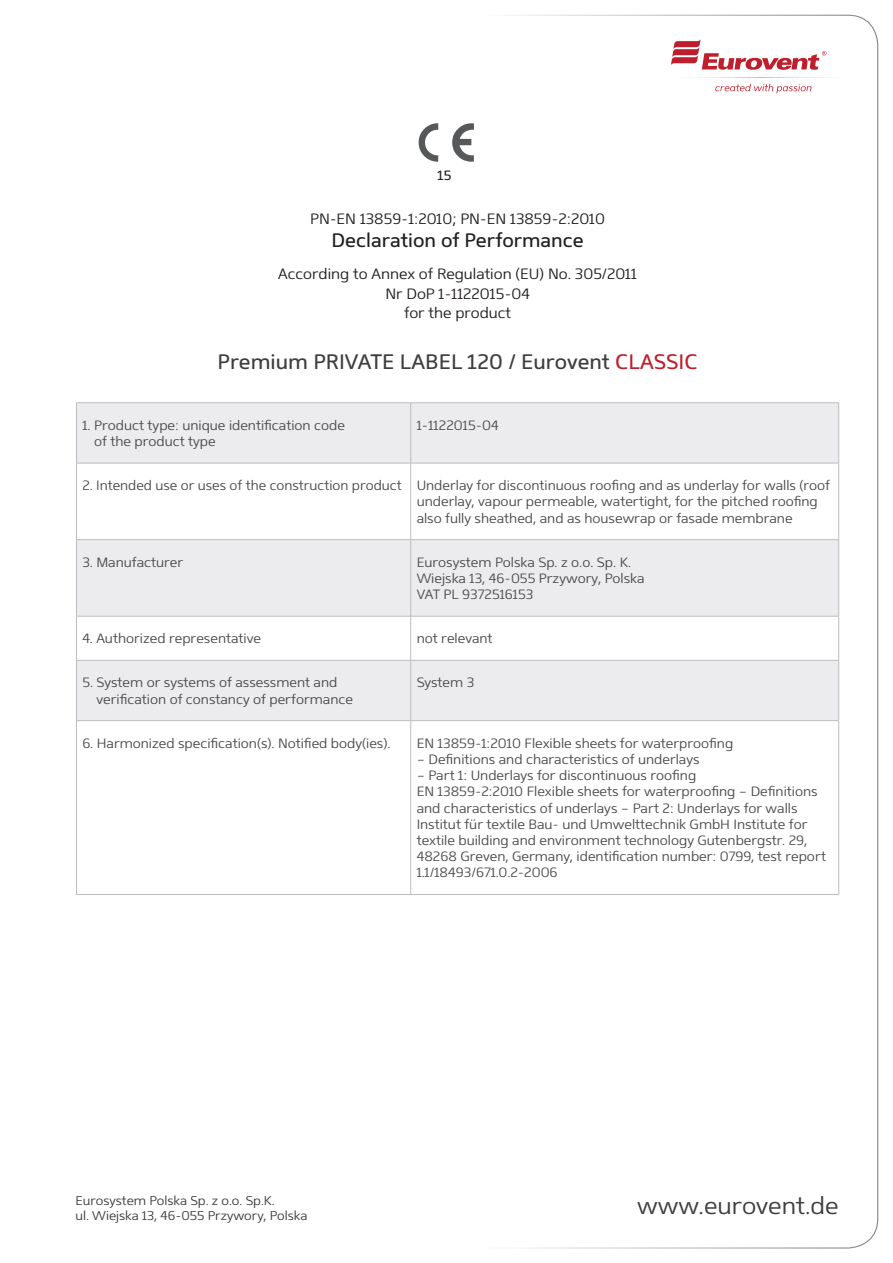
<style>
.page{position:relative;width:893px;height:1263px;background:#fff}
.page>*{position:absolute;margin:0;border:0;box-sizing:border-box;transform-origin:0 0}
.t1{font:300 24px "Mentone";color:#3e3e3f}
._2015_Tytul3{font:21px "Mentone";color:#3e3e3f}
._2015_Tytul1{font:19.5px "Mentone";color:#231f20}
._2015_Tytul2{font:300 15px "Mentone";color:#231f20}
._2015_tabela{font:300 13.5px/16.2px "Mentone";color:#4b4c4d}
.t2{font:13.5px "Mentone";color:#231f20}
.t3{font:300 12.75px/15.3px "Mentone";color:#3e3e3f}
.s1{color:#bf1f2c}
</style>
<div class="page">
<svg style="left:671px;top:39px;width:155px;height:31px"></svg>
<svg style="left:715px;top:83px;width:97px;height:10px"></svg>
<svg style="left:419px;top:123px;width:55px;height:39px"></svg>
<svg style="left:77px;top:403px;width:761px;height:317px;fill:#ececee"></svg>
<hr style="left:76px;top:402px;width:335px;height:1px;background:#bcbdc0">
<hr style="left:76px;top:403px;width:1px;height:60px;background:#bcbdc0">
<hr style="left:411px;top:402px;width:428px;height:1px;background:#bcbdc0">
<hr style="left:410px;top:403px;width:1px;height:60px;background:#bcbdc0">
<hr style="left:838px;top:403px;width:1px;height:60px;background:#bcbdc0">
<hr style="left:76px;top:463px;width:335px;height:1px;background:#bcbdc0">
<hr style="left:76px;top:463px;width:1px;height:76px;background:#bcbdc0">
<hr style="left:411px;top:463px;width:428px;height:1px;background:#bcbdc0">
<hr style="left:410px;top:463px;width:1px;height:76px;background:#bcbdc0">
<hr style="left:838px;top:463px;width:1px;height:76px;background:#bcbdc0">
<hr style="left:76px;top:539px;width:335px;height:1px;background:#bcbdc0">
<hr style="left:76px;top:540px;width:1px;height:76px;background:#bcbdc0">
<hr style="left:411px;top:539px;width:428px;height:1px;background:#bcbdc0">
<hr style="left:410px;top:540px;width:1px;height:76px;background:#bcbdc0">
<hr style="left:838px;top:540px;width:1px;height:76px;background:#bcbdc0">
<hr style="left:76px;top:616px;width:335px;height:1px;background:#bcbdc0">
<hr style="left:76px;top:616px;width:1px;height:44px;background:#bcbdc0">
<hr style="left:411px;top:616px;width:428px;height:1px;background:#bcbdc0">
<hr style="left:410px;top:616px;width:1px;height:44px;background:#bcbdc0">
<hr style="left:838px;top:616px;width:1px;height:44px;background:#bcbdc0">
<hr style="left:76px;top:660px;width:335px;height:1px;background:#bcbdc0">
<hr style="left:76px;top:660px;width:1px;height:60px;background:#bcbdc0">
<hr style="left:411px;top:660px;width:428px;height:1px;background:#bcbdc0">
<hr style="left:410px;top:660px;width:1px;height:60px;background:#bcbdc0">
<hr style="left:838px;top:660px;width:1px;height:60px;background:#bcbdc0">
<hr style="left:76px;top:720px;width:335px;height:1px;background:#bcbdc0">
<hr style="left:76px;top:721px;width:1px;height:173px;background:#bcbdc0">
<hr style="left:411px;top:720px;width:428px;height:1px;background:#bcbdc0">
<hr style="left:410px;top:721px;width:1px;height:173px;background:#bcbdc0">
<hr style="left:838px;top:721px;width:1px;height:173px;background:#bcbdc0">
<hr style="left:76px;top:894px;width:335px;height:1px;background:#bcbdc0">
<hr style="left:411px;top:894px;width:428px;height:1px;background:#bcbdc0">
<p class="t2" style="left:437px;top:167px;width:16px">15</p>
<p class="_2015_Tytul2" style="left:310px;top:209px;width:296px">PN-EN 13859-1:2010; PN-EN 13859-2:2010</p>
<p class="_2015_Tytul1" style="left:331px;top:229px;width:254px">Declaration of Performance</p>
<p class="_2015_Tytul2" style="left:278px;top:265px;width:360px">According to Annex of Regulation (EU) No. 305/2011</p>
<p class="_2015_Tytul2" style="left:385px;top:285px;width:146px">Nr DoP 1-1122015-04</p>
<p class="_2015_Tytul2" style="left:404px;top:304px;width:109px">for the product</p>
<p class="_2015_Tytul3" style="left:218px;top:349px;width:482px">Premium PRIVATE LABEL 120 / Eurovent <span class="s1">CLASSIC</span></p>
<p class="_2015_tabela" style="left:94px;top:417px;width:252px;text-indent:-12px">1. Product type: unique identification code of the product type</p>
<p class="_2015_tabela" style="left:417px;top:417px;width:84px">1-1122015-04</p>
<p class="_2015_tabela" style="left:82px;top:477px;width:321px">2. Intended use or uses of the construction product</p>
<p class="_2015_tabela" style="left:417px;top:477px;width:415px">Underlay for discontinuous roofing and as underlay for walls (roof underlay, vapour permeable, watertight, for the pitched roofing also fully sheathed, and as housewrap or fasade membrane</p>
<p class="_2015_tabela" style="left:82px;top:554px;width:102px">3. Manufacturer</p>
<p class="_2015_tabela" style="left:417px;top:554px;width:216px">Eurosystem Polska Sp. z o.o. Sp. K.</p>
<p class="_2015_tabela" style="left:417px;top:570px;width:229px">Wiejska 13, 46-055 Przywory, Polska</p>
<p class="_2015_tabela" style="left:417px;top:586px;width:118px">VAT PL 9372516153</p>
<p class="_2015_tabela" style="left:82px;top:630px;width:180px">4. Authorized representative</p>
<p class="_2015_tabela" style="left:417px;top:630px;width:77px">not relevant</p>
<p class="_2015_tabela" style="left:97px;top:675px;width:258px;text-indent:-14px">5. System or systems of assessment and verification of constancy of performance</p>
<p class="_2015_tabela" style="left:417px;top:675px;width:59px">System 3</p>
<p class="_2015_tabela" style="left:82px;top:735px;width:310px">6. Harmonized specification(s). Notified body(ies).</p>
<p class="_2015_tabela" style="left:417px;top:735px;width:318px">EN 13859-1:2010 Flexible sheets for waterproofing</p>
<p class="_2015_tabela" style="left:417px;top:751px;width:284px">– Definitions and characteristics of underlays</p>
<p class="_2015_tabela" style="left:417px;top:767px;width:281px">– Part 1: Underlays for discontinuous roofing</p>
<p class="_2015_tabela" style="left:417px;top:783px;width:402px">EN 13859-2:2010 Flexible sheets for waterproofing – Definitions and characteristics of underlays – Part 2: Underlays for walls</p>
<p class="_2015_tabela" style="left:417px;top:816px;width:411px">Institut für textile Bau- und Umwelttechnik GmbH Institute for textile building and environment technology Gutenbergstr. 29, 48268 Greven, Germany, identification number: 0799, test report 1.1/18493/671.0.2-2006</p>
<p class="t3" style="left:75px;top:1193px;width:233px">Eurosystem Polska Sp. z o.o. Sp.K.<br>ul. Wiejska 13, 46-055 Przywory, Polska</p>
<h1 class="t1" style="left:637px;top:1191px;width:203px">www.eurovent.de</h1>
</div>
